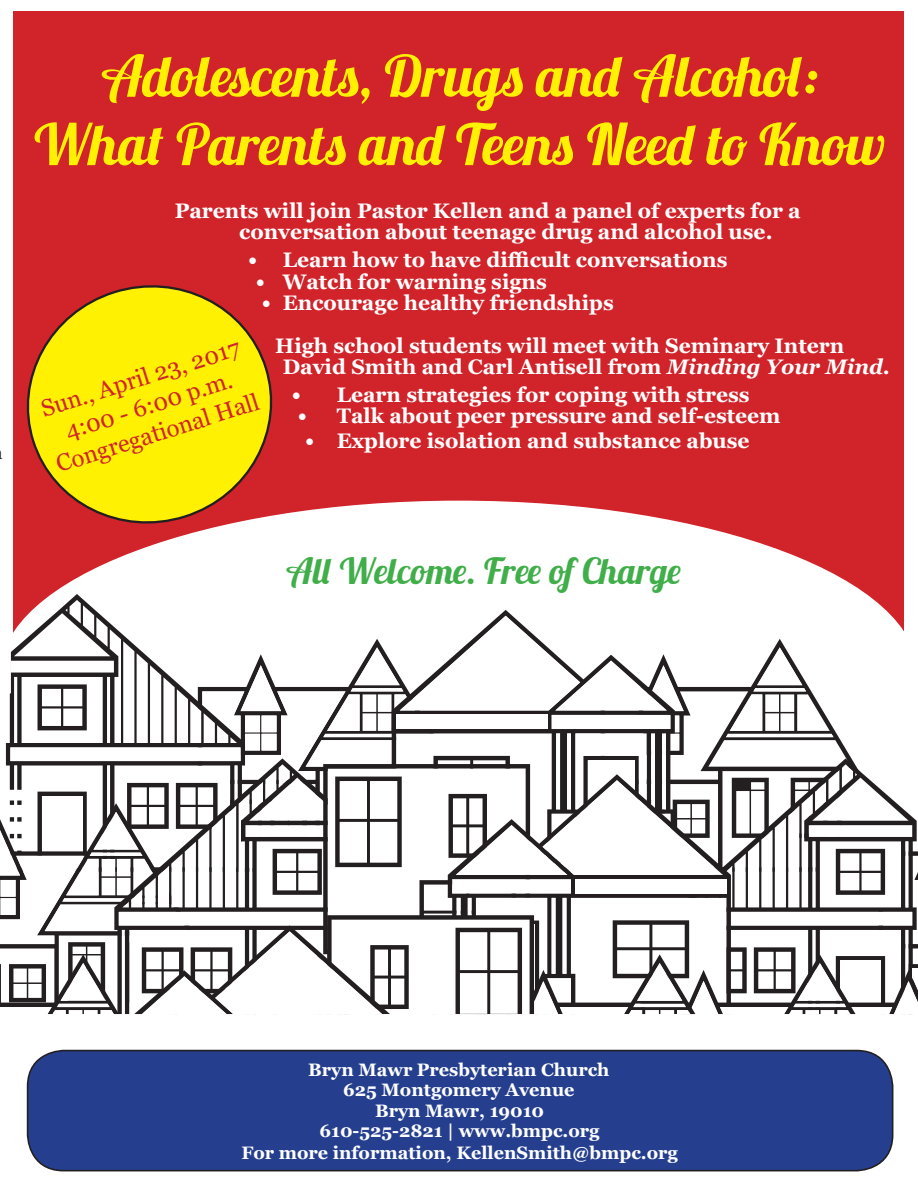
<style>
.page{position:relative;width:918px;height:1188px;background:#fff}
.page>*{position:absolute;margin:0;border:0;box-sizing:border-box;transform-origin:0 0}
.t1{font:57px/68.4px "Lobster 1.3";color:#fff101;text-align:center}
.t2{font:36px "Lobster 1.3";color:#40ae49}
.t3{font:23.85px "Georgia";color:#d1232a}
.t4{font:700 21px/21.3px "Georgia";color:#fff}
.t5{font:700 18px "Georgia";color:#fff}
.s1{font-style:italic}
</style>
<div class="page">
<div style="left:14px;top:11px;width:890px;height:700px;background:#d1232a"></div>
<div style="left:0;top:501px;width:918px;height:346px;background:#fff;border-radius:50%"></div>
<div style="left:28px;top:1051px;width:865px;height:120px;background:#253f8e;border-radius:36px"></div>
<div style="left:27px;top:1050px;width:866px;height:121px;border:2px solid #231f20;border-radius:36px"></div>
<svg style="left:26px;top:285px;width:259px;height:252px"></svg>
<svg style="left:0;top:600px;width:918px;height:414px"></svg>
<p class="t1" style="left:34px;top:41px;width:852px">Adolescents, Drugs and Alcohol:<br>What Parents and Teens Need to Know</p>
<p class="t4" style="left:239px;top:200px;width:563px;text-indent:-64px">Parents will join Pastor Kellen and a panel of experts for a conversation about teenage drug and alcohol use.</p>
<p class="t4" style="left:248px;top:249px;width:481px">• Learn how to have difficult conversations</p>
<p class="t4" style="left:256px;top:271px;width:293px">• Watch for warning signs</p>
<p class="t4" style="left:262px;top:292px;width:354px">• Encourage healthy friendships</p>
<p class="t4" style="left:283px;top:335px;width:609px;text-indent:-8px">High school students will meet with Seminary Intern<br>David Smith and Carl Antisell from <span class="s1">Minding Your Mind.</span></p>
<p class="t4" style="left:292px;top:384px;width:459px">• Learn strategies for coping with stress</p>
<p class="t4" style="left:298px;top:405px;width:484px">• Talk about peer pressure and self-esteem</p>
<p class="t4" style="left:305px;top:431px;width:446px">• Explore isolation and substance abuse</p>
<p class="t3" style="left:37px;top:395px;width:209px;rotate:-17deg">Sun., April 23, 2017</p>
<p class="t3" style="left:62px;top:417px;width:175px;rotate:-17deg">4:00 - 6:00 p.m.</p>
<p class="t3" style="left:52px;top:450px;width:213px;rotate:-17deg">Congregational Hall</p>
<p class="t2" style="left:286px;top:548px;width:397px">All Welcome. Free of Charge</p>
<p class="t5" style="left:308px;top:1058px;width:303px">Bryn Mawr Presbyterian Church</p>
<p class="t5" style="left:343px;top:1079px;width:233px">625 Montgomery Avenue</p>
<p class="t5" style="left:375px;top:1099px;width:171px">Bryn Mawr, 19010</p>
<p class="t5" style="left:320px;top:1119px;width:282px">610-525-2821 | www.bmpc.org</p>
<p class="t5" style="left:241px;top:1141px;width:438px">For more information, KellenSmith@bmpc.org</p>
</div>
